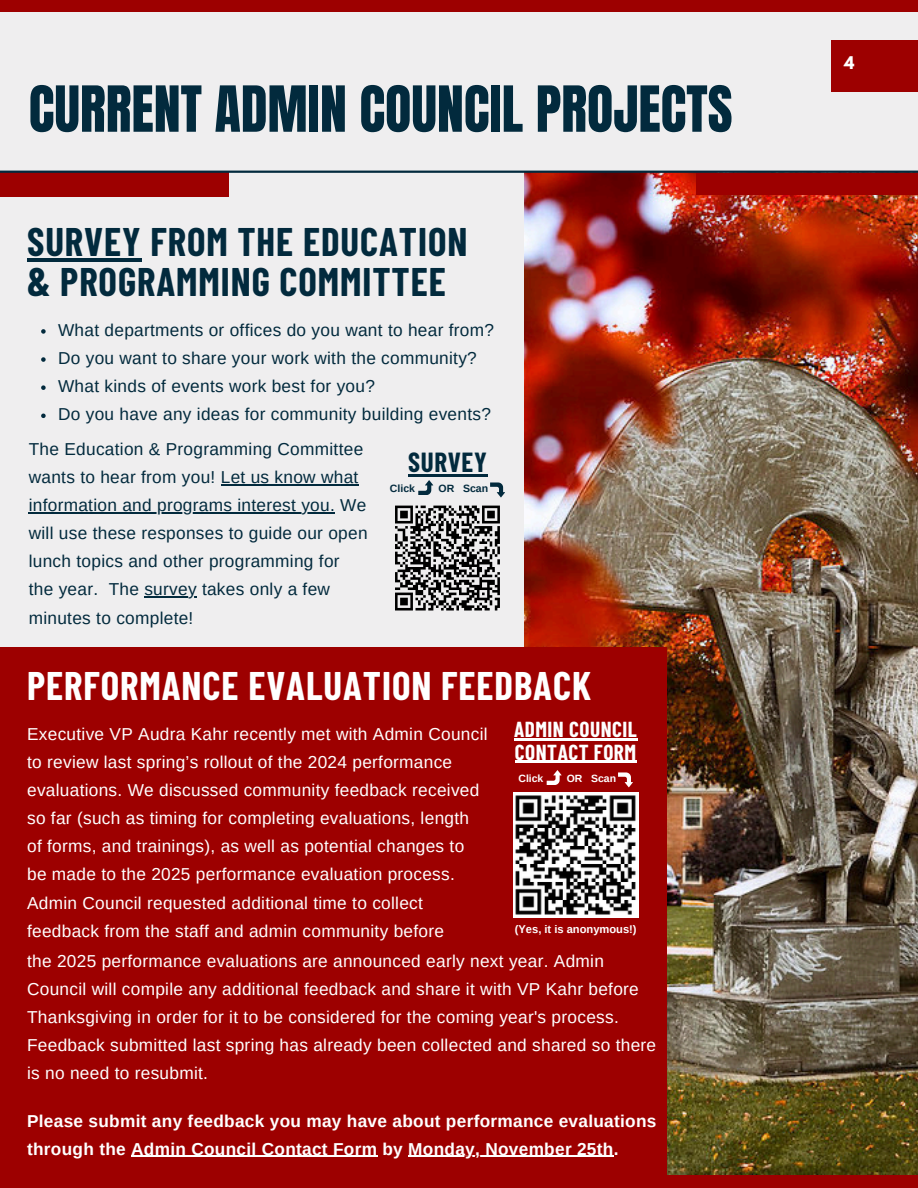
<style>
.page{position:relative;width:918px;height:1188px;background:#efeeef}
.page>*{position:absolute;margin:0;border:0;box-sizing:border-box;transform-origin:0 0}
.t1{font:54px "Anton";color:#022a3d}
.t2{font:700 39px/40.5px "Barlow Condensed";letter-spacing:.025em;color:#022a3d}
.t3{font:700 39px "Barlow Condensed";letter-spacing:.025em;color:#fff}
.t4{font:700 27px "Barlow Condensed";letter-spacing:.025em;color:#022a3d}
.t5{font:700 21.15px/22.4px "Barlow Condensed";letter-spacing:.025em;color:#fff}
.t6{font:17.25px/28.2px "Arimo";letter-spacing:.015em;color:#fff}
.t7{font:17.25px/28.2px "Arimo";letter-spacing:.015em;color:#022a3d}
.t8{font:700 17.25px/28.2px "Arimo";letter-spacing:.015em;color:#fff}
.t9{font:700 15.45px "League Spartan";color:#fff}
.t10{font:700 11.1px "Arimo";color:#fff}
.t11{font:700 10.5px "Arimo";color:#fff}
.t12{font:700 10.5px "Arimo";color:#022a3d}
</style>
<div class="page">
<div style="left:0;top:0;width:918px;height:12px;background:#9d0000"></div>
<div style="left:0;top:1175px;width:918px;height:13px;background:#9d0000"></div>
<div style="left:832px;top:40px;width:86px;height:52px;background:#9d0000"></div>
<div style="left:0;top:172px;width:228px;height:25px;background:#9d0000"></div>
<img style="left:525px;top:173px;width:393px;height:1001px">
<div style="left:0;top:648px;width:667px;height:540px;background:#9d0000"></div>
<hr style="left:0;top:171px;width:918px;height:2px;background:#022a3d">
<div style="left:696px;top:173px;width:222px;height:22px;background:#9d0000"></div>
<img style="left:513px;top:793px;width:125px;height:125px">
<hr style="left:514px;top:739px;width:123px;height:2px;background:#fff">
<hr style="left:515px;top:761px;width:122px;height:2px;background:#fff">
<svg style="left:618px;top:772px;width:15px;height:15px"></svg>
<svg style="left:547px;top:770px;width:15px;height:15px"></svg>
<hr style="left:131px;top:1156px;width:246px;height:1px;background:#fff">
<hr style="left:408px;top:1156px;width:206px;height:1px;background:#fff">
<hr style="left:27px;top:258px;width:115px;height:3px;background:#022a3d">
<svg style="left:41px;top:329px;width:5px;height:5px"></svg>
<svg style="left:41px;top:357px;width:5px;height:5px"></svg>
<svg style="left:41px;top:385px;width:5px;height:5px"></svg>
<svg style="left:41px;top:414px;width:5px;height:4px"></svg>
<hr style="left:221px;top:484px;width:138px;height:1px;background:#022a3d">
<hr style="left:29px;top:512px;width:306px;height:1px;background:#022a3d">
<hr style="left:144px;top:597px;width:53px;height:1px;background:#022a3d">
<svg style="left:395px;top:505px;width:105px;height:106px"></svg>
<hr style="left:408px;top:474px;width:79px;height:3px;background:#022a3d">
<svg style="left:490px;top:482px;width:15px;height:15px"></svg>
<svg style="left:419px;top:480px;width:14px;height:15px"></svg>
<p class="t1" style="left:29px;top:70px;width:705px">CURRENT ADMIN COUNCIL PROJECTS</p>
<p class="t2" style="left:27px;top:220px;width:442px">SURVEY FROM THE EDUCATION &amp; PROGRAMMING COMMITTEE</p>
<p class="t7" style="left:58px;top:316px;width:438px">What departments or offices do you want to hear from?</p>
<h2 class="t7" style="left:58px;top:344px;width:420px">Do you want to share your work with the community?</h2>
<h6 class="t7" style="left:58px;top:372px;width:318px">What kinds of events work best for you?</h6>
<h4 class="t7" style="left:58px;top:400px;width:434px">Do you have any ideas for community building events?</h4>
<p class="t7" style="left:29px;top:435px;width:336px">The Education &amp; Programming Committee wants to hear from you! Let us know what</p>
<p class="t7" style="left:29px;top:491px;width:340px">information and programs interest you. We will use these responses to guide our open lunch topics and other programming for the year. The survey takes only a few</p>
<p class="t7" style="left:29px;top:604px;width:166px">minutes to complete!</p>
<p class="t4" style="left:408px;top:445px;width:80px">SURVEY</p>
<p class="t12" style="left:390px;top:483px;width:27px">Click</p>
<p class="t12" style="left:438px;top:483px;width:51px">OR Scan</p>
<p class="t3" style="left:27px;top:661px;width:566px">PERFORMANCE EVALUATION FEEDBACK</p>
<h6 class="t6" style="left:27px;top:720px;width:462px">Executive VP Audra Kahr recently met with Admin Council to review last spring’s rollout of the 2024 performance evaluations. We discussed community feedback received so far (such as timing for completing evaluations, length of forms, and trainings), as well as potential changes to be made to the 2025 performance evaluation process.<br>Admin Council requested additional time to collect feedback from the staff and admin community before</h6>
<h3 class="t6" style="left:27px;top:947px;width:631px">the 2025 performance evaluations are announced early next year. Admin Council will compile any additional feedback and share it with VP Kahr before Thanksgiving in order for it to be considered for the coming year's process.<br>Feedback submitted last spring has already been collected and shared so there is no need to resubmit.</h3>
<p class="t8" style="left:27px;top:1106px;width:631px">Please submit any feedback you may have about performance evaluations through the Admin Council Contact Form by Monday, November 25th.</p>
<h2 class="t5" style="left:514px;top:718px;width:124px">ADMIN COUNCIL<br>CONTACT FORM</h2>
<p class="t11" style="left:518px;top:773px;width:26px">Click</p>
<p class="t11" style="left:567px;top:773px;width:51px">OR Scan</p>
<p class="t10" style="left:515px;top:923px;width:123px">(Yes, it is anonymous!)</p>
<h1 class="t9" style="left:844px;top:55px;width:12px">4</h1>
</div>
